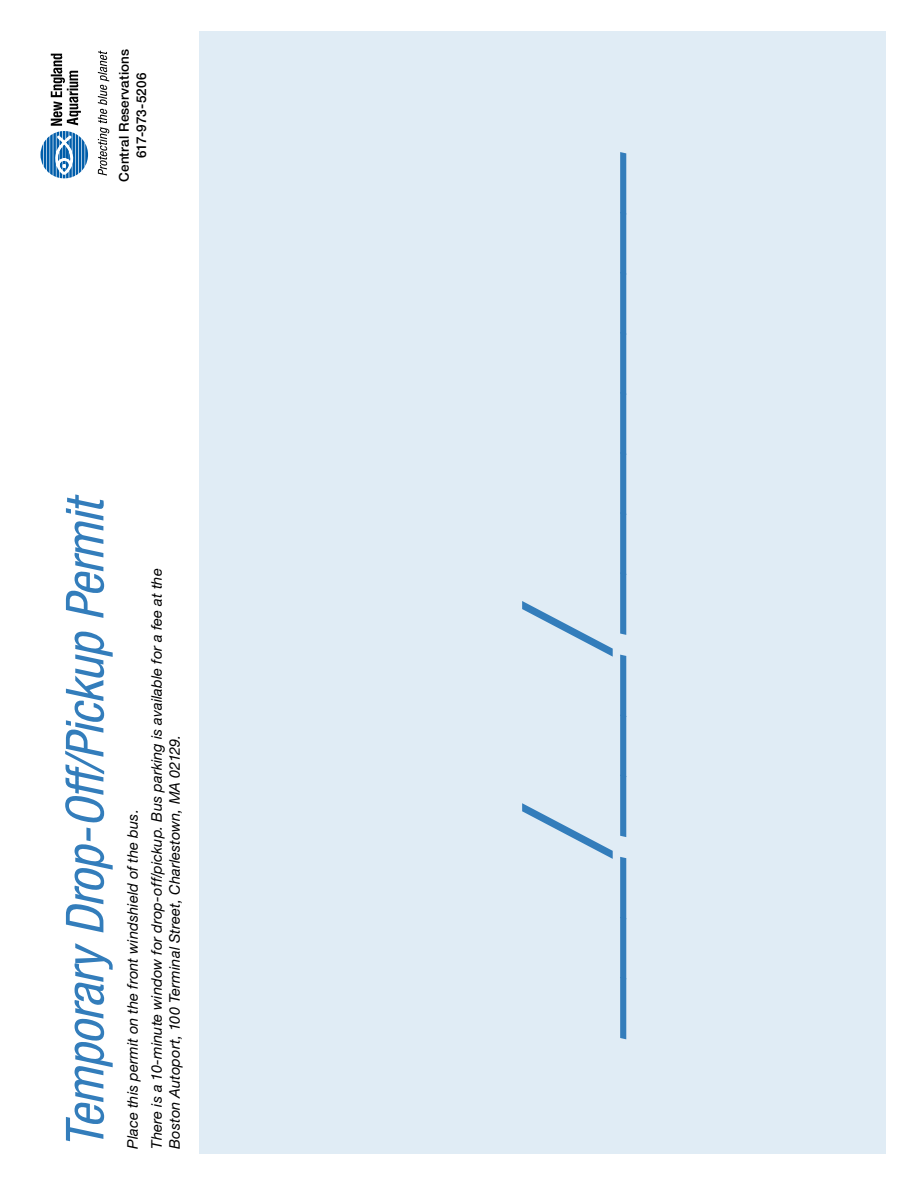
<style>
.page{position:relative;width:918px;height:1188px;background:#fff}
.page>*{position:absolute;margin:0;border:0;box-sizing:border-box;transform-origin:0 0}
.t1{font:italic condensed 122.1px "Helvetica Neue LT Std";color:#337dbb}
.t2{font:italic condensed 52.5px "Helvetica Neue LT Std";color:#337dbb}
.t3{font:italic 14.7px/24px "Helvetica Neue LT Std";letter-spacing:.005em;color:#000}
.t4{font:500 13.5px/17.2px "Helvetica Neue LT Std";letter-spacing:.01em;color:#000;text-align:center}
</style>
<div class="page">
<div style="left:199px;top:31px;width:687px;height:1123px;background:#e0ecf5"></div>
<svg style="left:40px;top:54px;width:48px;height:124px"></svg>
<svg style="left:98px;top:51px;width:11px;height:125px"></svg>
<p class="t4" style="left:115px;top:182px;width:135px;rotate:-90deg">Central Reservations<br>617-973-5206</p>
<h2 class="t2" style="left:54px;top:1149px;width:656px;rotate:-90deg">Temporary Drop-Off/Pickup Permit</h2>
<p class="t3" style="left:120px;top:1149px;width:582px;rotate:-90deg">Place this permit on the front windshield of the bus.<br>There is a 10-minute window for drop-off/pickup. Bus parking is available for a fee at the</p>
<p class="t3" style="left:162px;top:1149px;width:416px;rotate:-90deg">Boston Autoport, 100 Terminal Street, Charlestown, MA 02129.</p>
<h1 class="t1" style="left:497px;top:1036px;width:891px;rotate:-90deg">___/___/________</h1>
</div>
